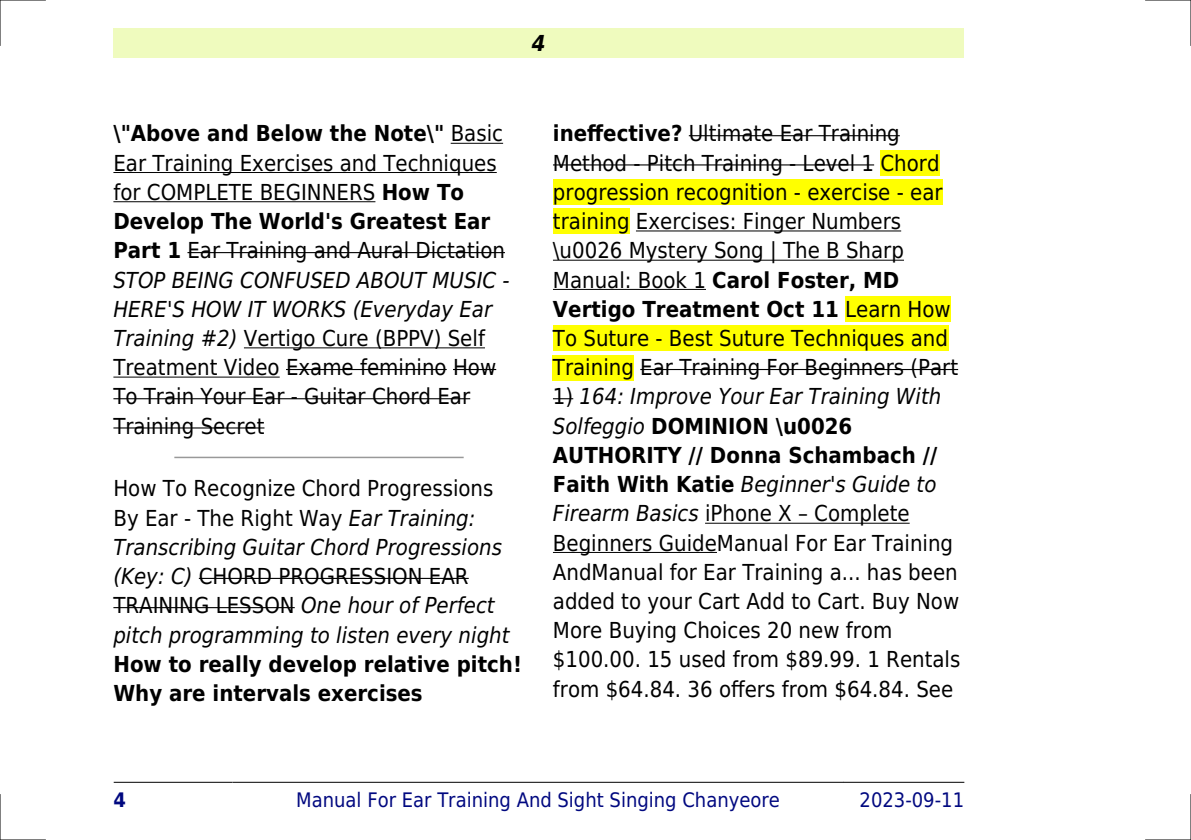
<style>
.page{position:relative;width:1191px;height:840px;background:#fff}
.page>*{position:absolute;margin:0;border:0;box-sizing:border-box;transform-origin:0 0}
.t1{font:22px/29.2px "DejaVu Sans Condensed";color:#000}
.t2{font:italic 22px/29.2px "DejaVu Sans Condensed";color:#000}
.t3{font:700 22px/29.2px "DejaVu Sans Condensed";color:#000}
.t4{font:italic 700 22px "DejaVu Sans Condensed";color:#000}
.t5{font:20px "DejaVu Sans Condensed";color:#000880}
.t6{font:700 20px "DejaVu Sans Condensed";color:#000880}
.s1{font-weight:700}
.s2{font-style:italic}
.s3{font-style:normal}
</style>
<div class="page">
<div style="left:113px;top:28px;width:851px;height:30px;background:#effbbe"></div>
<hr style="left:114px;top:781px;width:118px;height:1px;background:#000">
<hr style="left:233px;top:781px;width:610px;height:1px;background:#000">
<hr style="left:844px;top:781px;width:120px;height:1px;background:#000">
<hr style="left:451px;top:143px;width:52px;height:1px;background:#000">
<hr style="left:113px;top:172px;width:384px;height:1px;background:#000">
<hr style="left:113px;top:201px;width:262px;height:1px;background:#000">
<hr style="left:187px;top:252px;width:318px;height:1px;background:#000">
<hr style="left:244px;top:347px;width:241px;height:1px;background:#000">
<hr style="left:113px;top:376px;width:167px;height:1px;background:#000">
<hr style="left:286px;top:369px;width:161px;height:1px;background:#000">
<hr style="left:453px;top:369px;width:43px;height:1px;background:#000">
<hr style="left:113px;top:398px;width:357px;height:1px;background:#000">
<hr style="left:113px;top:427px;width:151px;height:1px;background:#000">
<hr style="left:175px;top:456px;width:288px;height:2px;background:#999">
<hr style="left:199px;top:577px;width:270px;height:1px;background:#000">
<hr style="left:113px;top:606px;width:182px;height:2px;background:#000">
<hr style="left:689px;top:135px;width:211px;height:1px;background:#000">
<hr style="left:553px;top:164px;width:321px;height:1px;background:#000">
<div style="left:880px;top:150px;width:59px;height:26px;background:#ff0"></div>
<div style="left:553px;top:179px;width:389px;height:26px;background:#ff0"></div>
<div style="left:553px;top:208px;width:76px;height:26px;background:#ff0"></div>
<hr style="left:636px;top:230px;width:265px;height:1px;background:#000">
<hr style="left:553px;top:259px;width:351px;height:1px;background:#000">
<hr style="left:553px;top:289px;width:153px;height:1px;background:#000">
<div style="left:845px;top:296px;width:105px;height:26px;background:#ff0"></div>
<div style="left:553px;top:325px;width:395px;height:26px;background:#ff0"></div>
<div style="left:553px;top:354px;width:81px;height:26px;background:#ff0"></div>
<hr style="left:640px;top:369px;width:318px;height:1px;background:#000">
<svg style="left:553px;top:398px;width:20px;height:1px"></svg>
<hr style="left:705px;top:522px;width:204px;height:1px;background:#000">
<hr style="left:553px;top:551px;width:164px;height:1px;background:#000">
<hr style="left:0;top:0;width:45px;height:1px;background:#000">
<hr style="left:1145px;top:0;width:46px;height:1px;background:#000">
<hr style="left:0;top:839px;width:45px;height:1px;background:#000">
<hr style="left:1145px;top:839px;width:46px;height:1px;background:#000">
<hr style="left:0;top:0;width:1px;height:45px;background:#000">
<hr style="left:0;top:794px;width:1px;height:45px;background:#000">
<hr style="left:1190px;top:0;width:1px;height:45px;background:#000">
<hr style="left:1190px;top:794px;width:1px;height:45px;background:#000">
<p class="t4" style="left:532px;top:30px;width:15px">4</p>
<p class="t1" style="left:113px;top:119px;width:398px"><span class="s1">\"Above and Below the Note\"</span> Basic Ear Training Exercises and Techniques for COMPLETE BEGINNERS <span class="s1">How To Develop The World's Greatest Ear Part 1</span> Ear Training and Aural Dictation <span class="s2">STOP BEING CONFUSED ABOUT MUSIC - HERE'S HOW IT WORKS (Everyday Ear Training #2)</span> Vertigo Cure (BPPV) Self Treatment Video Exame feminino How To Train Your Ear - Guitar Chord Ear Training Secret</p>
<p class="t2" style="left:113px;top:474px;width:398px"><span class="s3">How To Recognize Chord Progressions By Ear - The Right Way</span> Ear Training:<br>Transcribing Guitar Chord Progressions (Key: C) <span class="s3">CHORD PROGRESSION EAR TRAINING LESSON</span> One hour of Perfect pitch programming to listen every night</p>
<p class="t3" style="left:113px;top:649px;width:410px">How to really develop relative pitch!<br>Why are intervals exercises</p>
<p class="t1" style="left:553px;top:119px;width:407px"><span class="s1">ineffective?</span> Ultimate Ear Training Method - Pitch Training - Level 1 Chord progression recognition - exercise - ear training Exercises: Finger Numbers \u0026 Mystery Song | The B Sharp Manual: Book 1 <span class="s1">Carol Foster, MD Vertigo Treatment Oct 11</span> Learn How To Suture - Best Suture Techniques and Training Ear Training For Beginners (Part</p>
<p class="t1" style="left:553px;top:382px;width:409px">1) <span class="s2">164: Improve Your Ear Training With Solfeggio</span> <span class="s1">DOMINION \u0026<br>AUTHORITY // Donna Schambach // Faith With Katie</span> <span class="s2">Beginner's Guide to Firearm Basics</span> iPhone X Complete Beginners GuideManual For Ear Training AndManual for Ear Training a... has been added to your Cart Add to Cart. Buy Now More Buying Choices 20 new from $100.00. 15 used from $89.99. 1 Rentals from $64.84. 36 offers from $64.84. See</p>
<p class="t6" style="left:113px;top:787px;width:14px">4</p>
<p class="t5" style="left:296px;top:787px;width:485px">Manual For Ear Training And Sight Singing Chanyeore</p>
<p class="t5" style="left:859px;top:787px;width:106px">2023-09-11</p>
</div>
